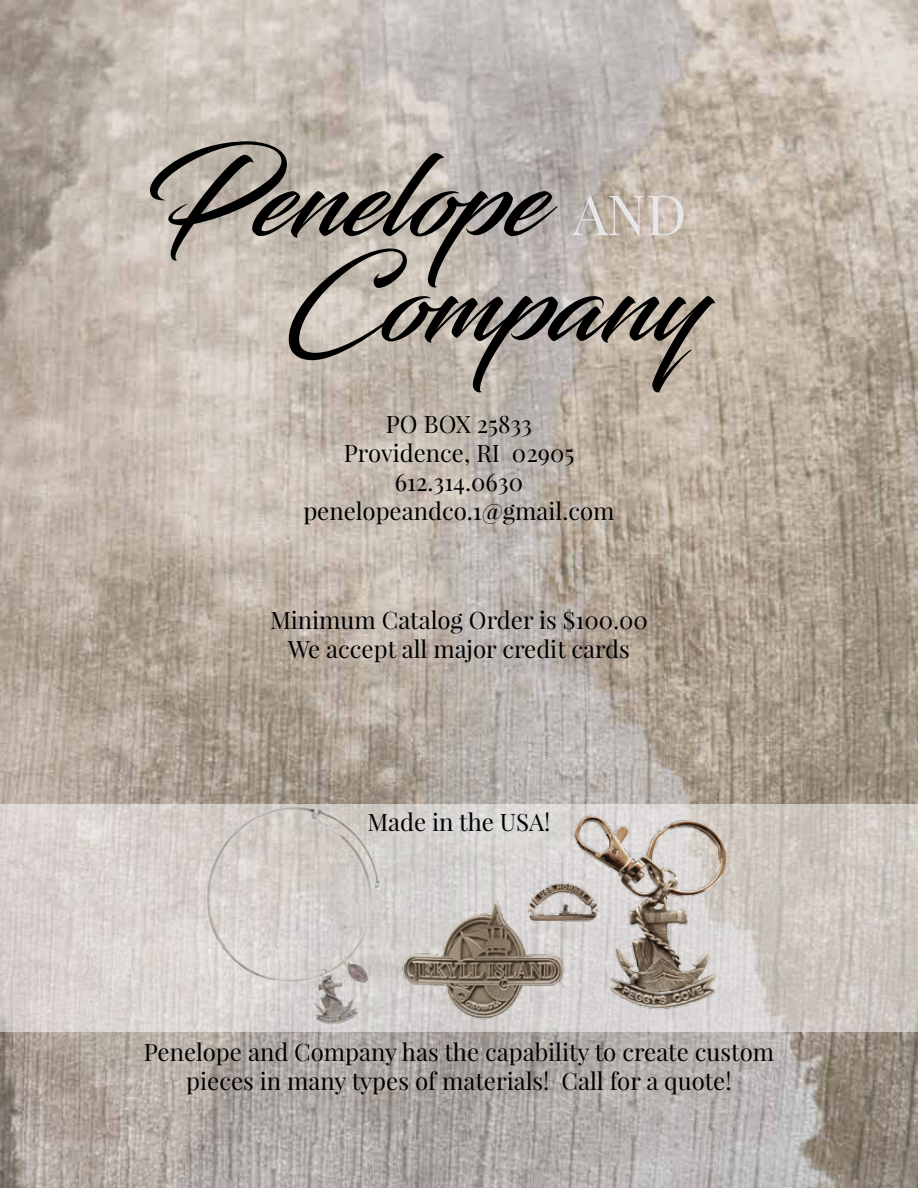
<style>
.page{position:relative;width:918px;height:1188px;background:#fff}
.page>*{position:absolute;margin:0;border:0;box-sizing:border-box;transform-origin:0 0}
.t1{font:111.75px/105px "Blacksword";color:#000}
.t2{font:55.8px "Playfair Display";color:#e6e7e8}
.t3{font:24px/28.8px "Playfair Display";color:#000;text-align:center}
</style>
<div class="page">
<img style="left:0;top:0;width:918px;height:1188px">
<svg style="left:0;top:804px;width:918px;height:228px;background:#d2ccc5"></svg>
<img style="left:130px;top:733px;width:350px;height:350px">
<img style="left:396px;top:792px;width:336px;height:252px">
<p class="t1" style="left:285px;top:144px;width:418px;text-indent:-141px">Penelope<br>Company</p>
<p class="t2" style="left:573px;top:180px;width:115px">AND</p>
<p class="t3" style="left:303px;top:410px;width:313px">PO BOX 25833<br>Providence, RI 02905<br>612.314.0630 penelopeandco.1@gmail.com</p>
<p class="t3" style="left:270px;top:605px;width:379px">Minimum Catalog Order is $100.00<br>We accept all major credit cards</p>
<p class="t3" style="left:367px;top:807px;width:185px">Made in the USA!</p>
<p class="t3" style="left:144px;top:1037px;width:632px">Penelope and Company has the capability to create custom pieces in many types of materials! Call for a quote!</p>
</div>
